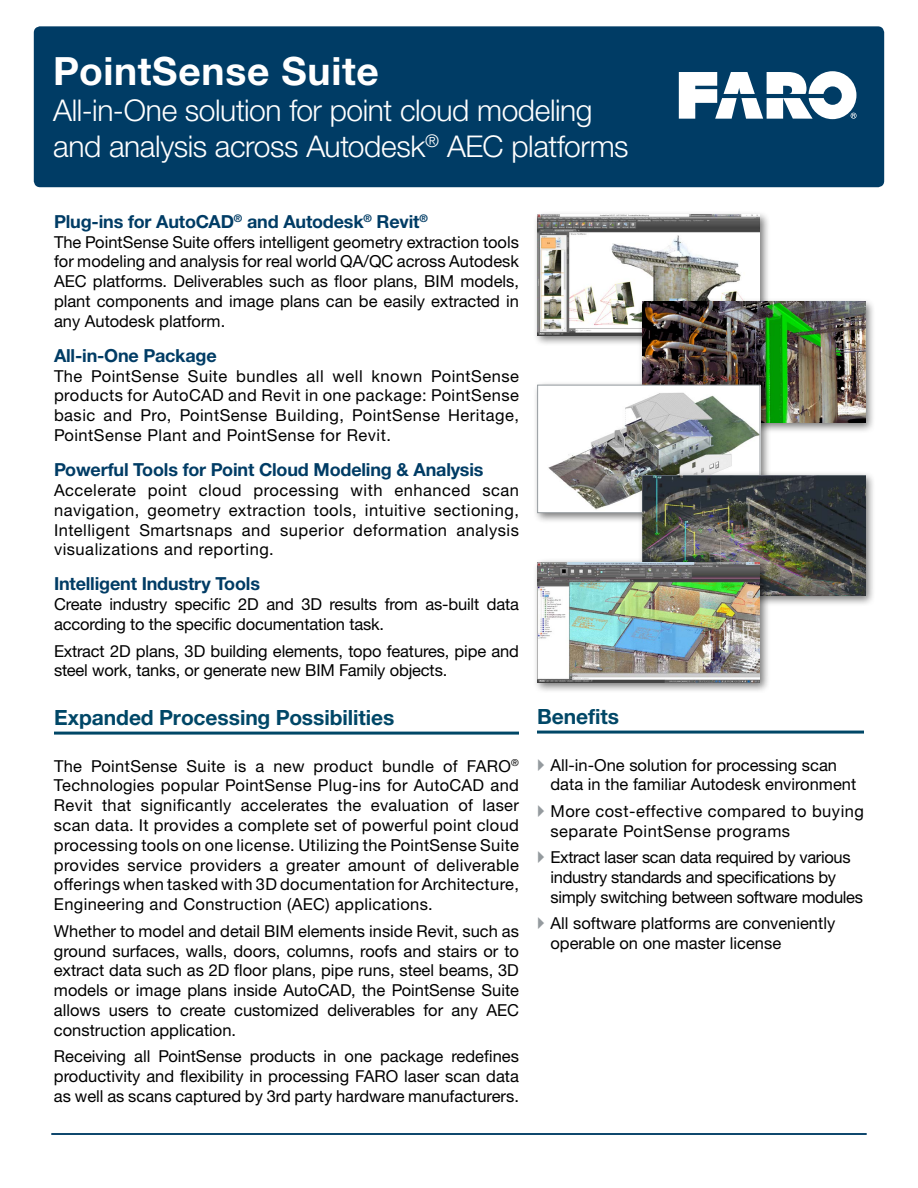
<style>
.page{position:relative;width:918px;height:1188px;background:#fff}
.page>*{position:absolute;margin:0;border:0;box-sizing:border-box;transform-origin:0 0}
.t1{font:700 39px "Helvetica Neue LTW1 G";letter-spacing:.015em;color:#fff}
.t2{font:300 30px/36px "Helvetica Neue LTW1 G";letter-spacing:-.015em;color:#fff}
.t3{font:700 21px "Helvetica Neue LTW1 G";letter-spacing:-.005em;color:#004767}
.t4{font:700 18px "Helvetica Neue LTW1 G";letter-spacing:-.01em;color:#003c65}
.t5{font:16.5px/19.8px "Helvetica Neue LTW1 G";color:#000;text-align:justify}
.t6{font:16.5px/19.8px "Helvetica Neue LTW1 G";letter-spacing:-.02em;color:#000}
.t7{font:16.5px/19.8px "Helvetica Neue LTW1 G";letter-spacing:.03em;color:#000}
</style>
<div class="page">
<div style="left:34px;top:26px;width:850px;height:161px;background:#003c65;border-radius:6px"></div>
<svg style="left:679px;top:71px;width:178px;height:48px"></svg>
<hr style="left:54px;top:732px;width:465px;height:3px;background:#004767">
<div style="left:533px;top:211px;width:238px;height:135px;background:#000;opacity:.52"></div>
<img style="left:537px;top:215px;width:223px;height:120px">
<div style="left:638px;top:297px;width:238px;height:136px;background:#000;opacity:.52"></div>
<img style="left:643px;top:302px;width:222px;height:120px">
<div style="left:533px;top:380px;width:238px;height:144px;background:#000;opacity:.52"></div>
<img style="left:539px;top:387px;width:219px;height:124px">
<div style="left:537px;top:385px;width:223px;height:128px;border:1px solid #949a9e"></div>
<div style="left:638px;top:471px;width:238px;height:136px;background:#000;opacity:.52"></div>
<img style="left:643px;top:476px;width:222px;height:120px">
<hr style="left:537px;top:731px;width:327px;height:3px;background:#004767">
<div style="left:533px;top:558px;width:238px;height:136px;background:#000;opacity:.52"></div>
<img style="left:537px;top:562px;width:223px;height:121px">
<hr style="left:51px;top:1133px;width:816px;height:2px;background:#003c65">
<h1 class="t1" style="left:53px;top:47px;width:327px">PointSense Suite</h1>
<h2 class="t2" style="left:53px;top:92px;width:577px">All-in-One solution for point cloud modeling and analysis across Autodesk<sup>®</sup> AEC platforms</h2>
<p class="t4" style="left:54px;top:210px;width:375px">Plug-ins for AutoCAD<sup>®</sup> and Autodesk<sup>®</sup> Revit<sup>®</sup></p>
<p class="t5" style="left:54px;top:232px;width:467px">The PointSense Suite offers intelligent geometry extraction tools for modeling and analysis for real world QA/QC across Autodesk AEC platforms. Deliverables such as floor plans, BIM models, plant components and image plans can be easily extracted in any Autodesk platform.</p>
<p class="t4" style="left:54px;top:344px;width:164px">All-in-One Package</p>
<p class="t5" style="left:54px;top:366px;width:467px">The PointSense Suite bundles all well known PointSense products for AutoCAD and Revit in one package: PointSense basic and Pro, PointSense Building, PointSense Heritage, PointSense Plant and PointSense for Revit.</p>
<p class="t4" style="left:54px;top:459px;width:431px">Powerful Tools for Point Cloud Modeling &amp; Analysis</p>
<p class="t5" style="left:54px;top:480px;width:467px">Accelerate point cloud processing with enhanced scan navigation, geometry extraction tools, intuitive sectioning, Intelligent Smartsnaps and superior deformation analysis visualizations and reporting.</p>
<p class="t4" style="left:54px;top:573px;width:208px">Intelligent Industry Tools</p>
<p class="t5" style="left:54px;top:594px;width:467px">Create industry specific 2D and 3D results from as-built data according to the specific documentation task.</p>
<p class="t5" style="left:54px;top:641px;width:466px">Extract 2D plans, 3D building elements, topo features, pipe and steel work, tanks, or generate new BIM Family objects.</p>
<p class="t3" style="left:54px;top:704px;width:342px">Expanded Processing Possibilities</p>
<p class="t5" style="left:54px;top:756px;width:467px">The PointSense Suite is a new product bundle of FARO<sup>® </sup>Technologies popular PointSense Plug-ins for AutoCAD and Revit that significantly accelerates the evaluation of laser scan data. It provides a complete set of powerful point cloud processing tools on one license. Utilizing the PointSense Suite provides service providers a greater amount of deliverable offerings when tasked with 3D documentation for Architecture, Engineering and Construction (AEC) applications.</p>
<p class="t5" style="left:54px;top:921px;width:467px">Whether to model and detail BIM elements inside Revit, such as ground surfaces, walls, doors, columns, roofs and stairs or to extract data such as 2D floor plans, pipe runs, steel beams, 3D models or image plans inside AutoCAD, the PointSense Suite allows users to create customized deliverables for any AEC construction application.</p>
<p class="t5" style="left:54px;top:1046px;width:467px">Receiving all PointSense products in one package redefines productivity and flexibility in processing FARO laser scan data as well as scans captured by 3rd party hardware manufacturers.</p>
<p class="t3" style="left:537px;top:703px;width:84px">Benefits</p>
<p class="t5" style="left:550px;top:755px;width:307px">All-in-One solution for processing scan data in the familiar Autodesk environment</p>
<p class="t7" style="left:550px;top:801px;width:315px">More cost-effective compared to buying separate PointSense programs</p>
<p class="t6" style="left:550px;top:847px;width:314px">Extract laser scan data required by various industry standards and specifications by simply switching between software modules</p>
<p class="t5" style="left:550px;top:914px;width:286px">All software platforms are conveniently operable on one master license</p>
</div>
